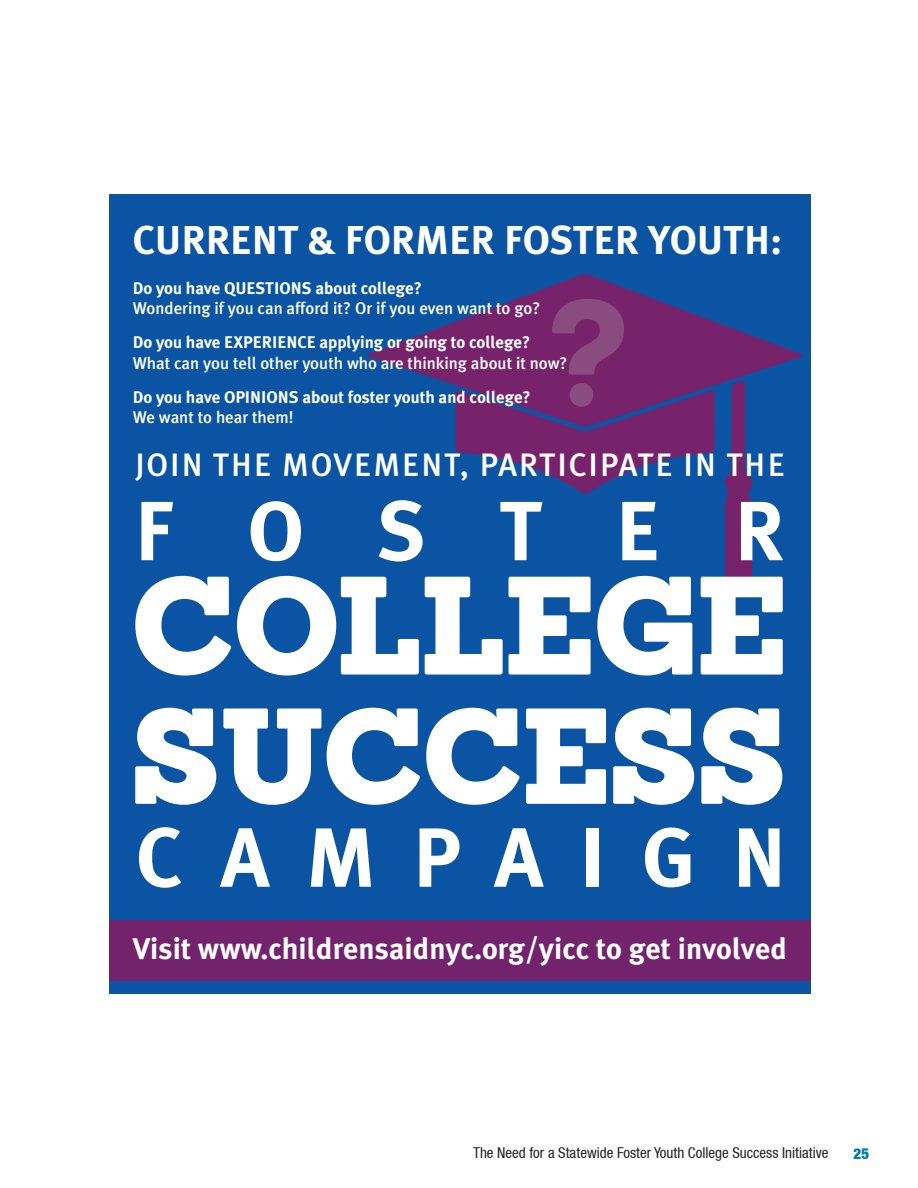
<style>
.page{position:relative;width:918px;height:1188px;background:#fff}
.page>*{position:absolute;margin:0;border:0;box-sizing:border-box;transform-origin:0 0}
.t1{font:900 136.35px "Sanchez";color:#fff}
.t2{font:900 132.75px "Sanchez";color:#fff}
.t3{font:900 126.3px "Sanchez";color:#8a4c80}
.t4{font:700 83.85px "Meta Plus";color:#fff}
.t5{font:700 40.2px "Meta Plus";color:#fff}
.t6{font:500 32.4px "Meta Plus";letter-spacing:.055em;color:#fff}
.t7{font:700 29.85px "Meta Plus";letter-spacing:.005em;color:#fff}
.t8{font:700 16.95px "Meta Plus";color:#fff}
.t9{font:500 16.95px "Meta Plus";color:#fff}
.t10{font:condensed 15px "Helvetica Neue LT";color:#231f20}
.t11{font:900 condensed 15px "Helvetica Neue LT";color:#007caa}
</style>
<div class="page">
<div style="left:109px;top:194px;width:702px;height:800px;background:#0a54a3"></div>
<svg style="left:368px;top:274px;width:434px;height:116px;fill:#77236b"></svg>
<svg style="left:455px;top:390px;width:260px;height:104px"></svg>
<svg style="left:724px;top:379px;width:29px;height:214px"></svg>
<div style="left:109px;top:920px;width:702px;height:61px;background:#73236b"></div>
<h3 class="t5" style="left:133px;top:217px;width:651px">CURRENT &amp; FORMER FOSTER YOUTH:</h3>
<p class="t8" style="left:133px;top:278px;width:291px">Do you have QUESTIONS about college?</p>
<p class="t9" style="left:133px;top:298px;width:409px">Wondering if you can afford it? Or if you even want to go?</p>
<p class="t8" style="left:133px;top:333px;width:399px">Do you have EXPERIENCE applying or going to college?</p>
<p class="t9" style="left:133px;top:353px;width:436px">What can you tell other youth who are thinking about it now?</p>
<p class="t8" style="left:133px;top:387px;width:400px">Do you have OPINIONS about foster youth and college?</p>
<p class="t9" style="left:133px;top:407px;width:162px">We want to hear them!</p>
<h3 class="t6" style="left:135px;top:446px;width:651px">JOIN THE MOVEMENT, PARTICIPATE IN THE</h3>
<h3 class="t3" style="left:549px;top:254px;width:80px">?</h3>
<h3 class="t4" style="left:134px;top:483px;width:652px">FOSTER</h3>
<h1 class="t1" style="left:132px;top:528px;width:656px">COLLEGE</h1>
<h2 class="t2" style="left:132px;top:661px;width:655px">SUCCESS</h2>
<h3 class="t4" style="left:136px;top:809px;width:652px">CAMPAIGN</h3>
<h3 class="t7" style="left:133px;top:932px;width:656px">Visit www.childrensaidnyc.org/yicc to get involved</h3>
<p class="t10" style="left:473px;top:1144px;width:357px">The Need for a Statewide Foster Youth College Success Initiative</p>
<p class="t11" style="left:854px;top:1145px;width:17px">25</p>
</div>
